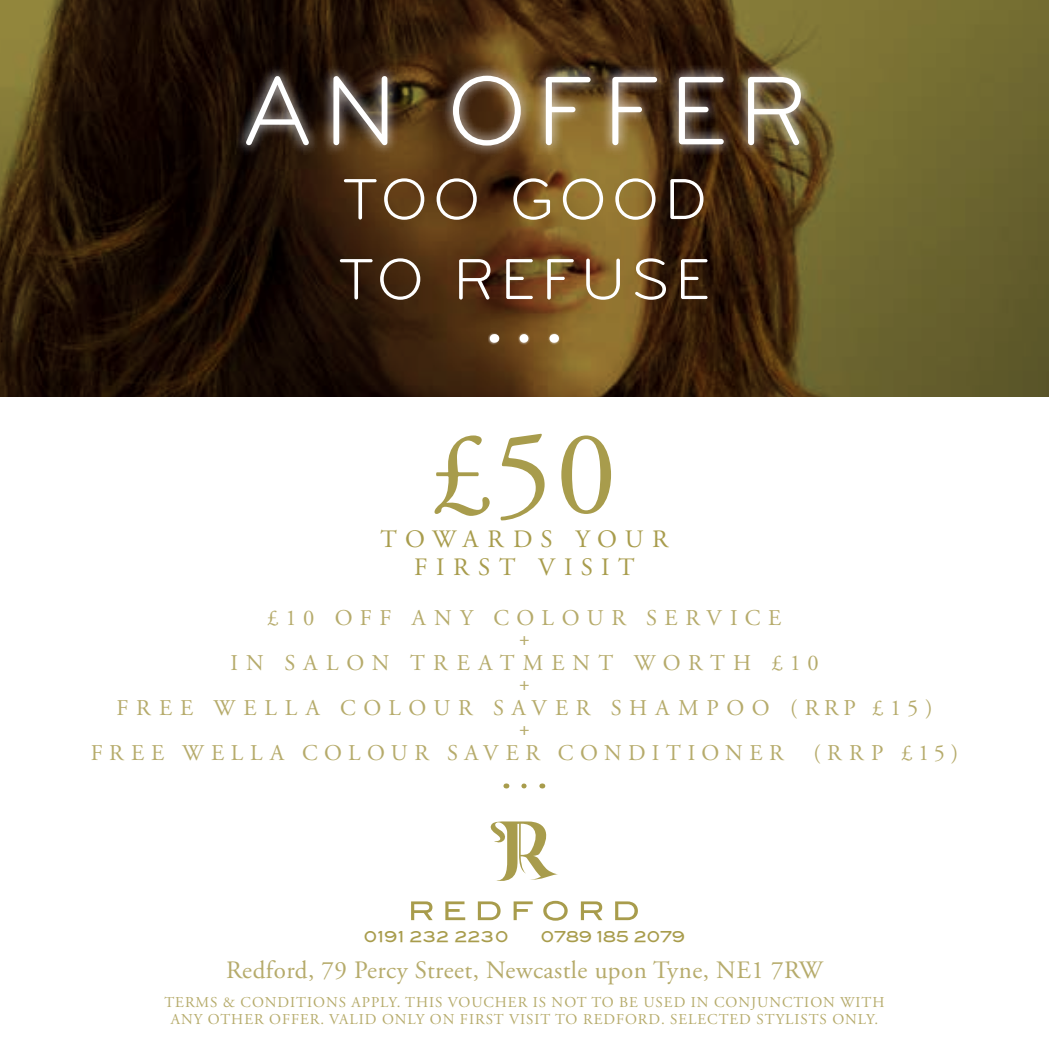
<style>
.page{position:relative;width:1049px;height:1049px;background:#fff}
.page>*{position:absolute;margin:0;border:0;box-sizing:border-box;transform-origin:0 0}
.t1{font:120px "Adobe Garamond Pro";color:#a89c4c}
.t2{font:101.25px "Bryant";letter-spacing:.1em;color:#fff}
.t3{font:60px/80px "Bryant";letter-spacing:.1em;color:#fff}
.t4{font:25px "Adobe Garamond Pro";letter-spacing:.02em;color:#b6ab6b}
.t5{font:25px/27.5px "Adobe Garamond Pro";letter-spacing:.335em;color:#a89c4c;text-align:center}
.t6{font:22.5px/20px "Adobe Garamond Pro";letter-spacing:.33em;color:#b6ab6b;text-align:center}
.t7{font:22.5px "Adobe Garamond Pro";letter-spacing:.295em;color:#b6ab6b}
.t8{font:22.5px/20px "Adobe Garamond Pro";letter-spacing:.36em;color:#b6ab6b;text-align:center}
.t9{font:15px/17.5px "Adobe Garamond Pro";letter-spacing:.065em;color:#b6ab6b;text-align:center}
.t10{font:15px "Blair Md ITCTT Medium";letter-spacing:.04em;color:#a89c4c}
.t11{font:15px "Blair Md ITCTT Medium";color:#a89c4c}
</style>
<div class="page">
<svg style="left:0;top:0;width:1049px;height:397px;background:#483717"></svg>
<svg style="left:411px;top:901px;width:22px;height:19px"></svg>
<svg style="left:445px;top:901px;width:20px;height:19px"></svg>
<svg style="left:478px;top:901px;width:22px;height:19px"></svg>
<svg style="left:514px;top:901px;width:19px;height:19px"></svg>
<svg style="left:543px;top:901px;width:25px;height:20px"></svg>
<svg style="left:581px;top:901px;width:21px;height:19px"></svg>
<svg style="left:615px;top:901px;width:23px;height:19px"></svg>
<svg style="left:490px;top:821px;width:68px;height:60px"></svg>
<div style="left:488px;top:332px;width:72px;height:13px;background:#fff;opacity:.75"></div>
<svg style="left:524px;top:334px;width:15px;height:9px"></svg>
<div style="left:234px;top:63px;width:580px;height:95px;background:#fff;opacity:.75"></div>
<div style="left:502px;top:782px;width:45px;height:9px;background:#fff;opacity:.75"></div>
<svg style="left:524px;top:783px;width:9px;height:5px"></svg>
<h2 class="t2" style="left:241px;top:57px;width:568px">AN OFFER</h2>
<h3 class="t3" style="left:339px;top:161px;width:373px">TOO GOOD<br>TO REFUSE</h3>
<h1 class="t1" style="left:433px;top:402px;width:185px">£50</h1>
<h3 class="t5" style="left:381px;top:526px;width:289px">TOWARDS YOUR<br>FIRST VISIT</h3>
<h3 class="t6" style="left:268px;top:609px;width:515px">£10 OFF ANY COLOUR SERVICE +</h3>
<h3 class="t8" style="left:230px;top:654px;width:590px">IN SALON TREATMENT WORTH £10 +</h3>
<h3 class="t6" style="left:116px;top:699px;width:817px">FREE WELLA COLOUR SAVER SHAMPOO (RRP £15) +</h3>
<h3 class="t7" style="left:91px;top:740px;width:694px">FREE WELLA COLOUR SAVER CONDITIONER</h3>
<h3 class="t6" style="left:813px;top:744px;width:146px">(RRP £15)</h3>
<p class="t10" style="left:363px;top:924px;width:147px">0191 232 2230</p>
<p class="t11" style="left:540px;top:924px;width:146px">0789 185 2079</p>
<h3 class="t4" style="left:226px;top:955px;width:598px">Redford, 79 Percy Street, Newcastle upon Tyne, NE1 7RW</h3>
<p class="t9" style="left:164px;top:994px;width:722px">TERMS &amp; CONDITIONS APPLY. THIS VOUCHER IS NOT TO BE USED IN CONJUNCTION WITH<br>ANY OTHER OFFER. VALID ONLY ON FIRST VISIT TO REDFORD. SELECTED STYLISTS ONLY.</p>
</div>
